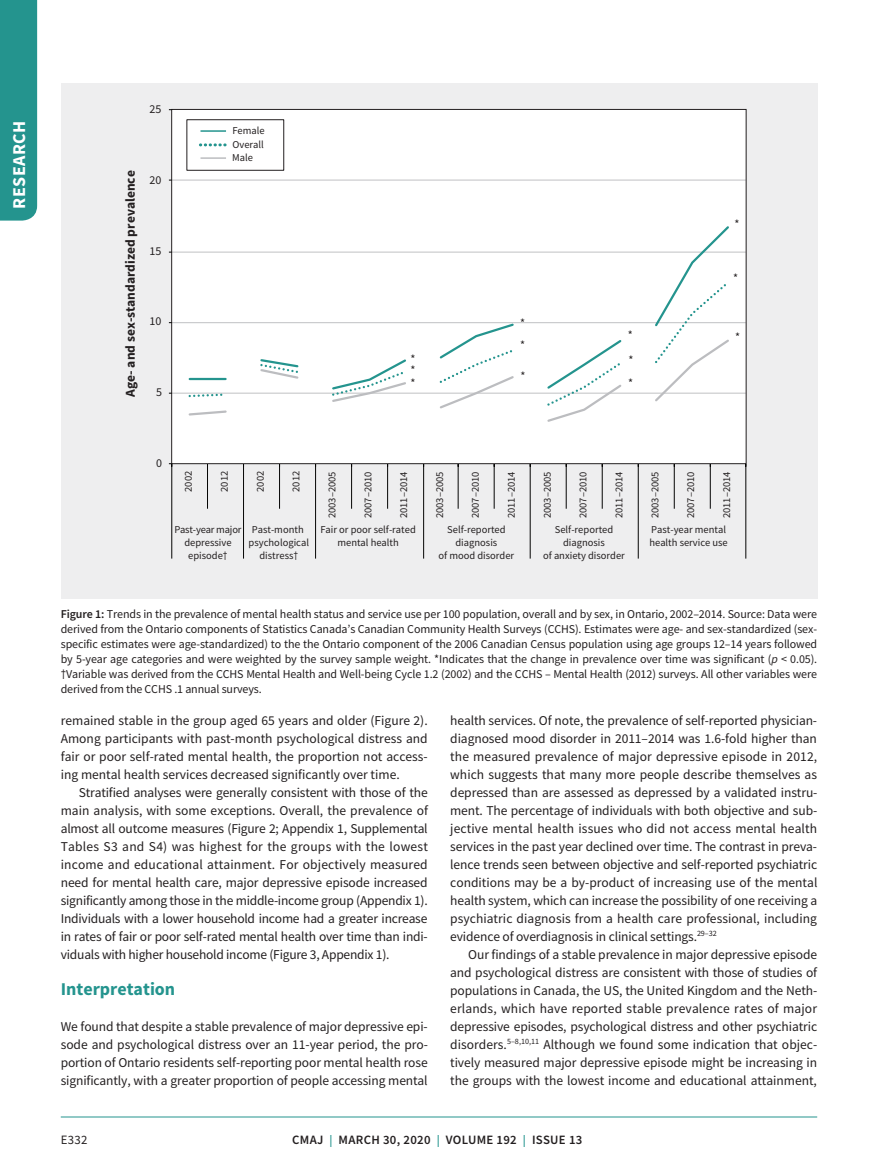
<style>
.page{position:relative;width:878px;height:1175px;background:#fff}
.page>*{position:absolute;margin:0;border:0;box-sizing:border-box;transform-origin:0 0}
.t1{font:700 18px "Source Sans Pro";color:#24948e}
.t2{font:700 18px "Source Sans Pro";letter-spacing:.025em;color:#fff}
.t3{font:13.5px/18px "Source Sans Pro";letter-spacing:-.01em;color:#231f20;text-align:justify}
.t4{font:700 13.5px "Source Sans Pro";color:#231f20}
.t5{font:600 12.75px "Source Sans Pro";letter-spacing:.025em;color:#231f20}
.t6{font:12.75px "Source Sans Pro";color:#231f20}
.t7{font:12px/15px "Source Sans Pro";letter-spacing:-.01em;color:#231f20;text-align:justify}
.t8{font:10.5px/12.6px "Source Sans Pro";color:#231f20;text-align:center}
.s1{font-weight:600}
.s2{font-style:italic}
.s3{font-size:12px;color:#24948e}
</style>
<div class="page">
<div style="left:0;top:0;width:37px;height:220px;background:#24948e"></div>
<hr style="left:61px;top:1116px;width:756px;height:1px;background:#24948e">
<div style="left:61px;top:83px;width:756px;height:516px;background:#eeeeef"></div>
<div style="left:171px;top:109px;width:575px;height:354px;background:#fff"></div>
<hr style="left:172px;top:392px;width:573px;height:2px;background:#c7c8ca">
<hr style="left:172px;top:322px;width:573px;height:1px;background:#c7c8ca">
<hr style="left:172px;top:251px;width:573px;height:2px;background:#c7c8ca">
<hr style="left:172px;top:179px;width:573px;height:2px;background:#c7c8ca">
<svg style="left:188px;top:393px;width:34px;height:4px"></svg>
<svg style="left:188px;top:410px;width:39px;height:6px"></svg>
<hr style="left:190px;top:378px;width:35px;height:2px;background:#24948e">
<svg style="left:260px;top:359px;width:39px;height:20px"></svg>
<svg style="left:330px;top:359px;width:78px;height:43px"></svg>
<svg style="left:438px;top:323px;width:77px;height:86px"></svg>
<svg style="left:545px;top:340px;width:78px;height:82px"></svg>
<svg style="left:653px;top:226px;width:78px;height:176px"></svg>
<hr style="left:171px;top:464px;width:1px;height:45px;background:#050504">
<hr style="left:207px;top:464px;width:1px;height:45px;background:#050504">
<hr style="left:243px;top:464px;width:1px;height:45px;background:#050504">
<hr style="left:279px;top:464px;width:1px;height:45px;background:#050504">
<hr style="left:315px;top:464px;width:1px;height:45px;background:#050504">
<hr style="left:351px;top:464px;width:1px;height:45px;background:#050504">
<hr style="left:387px;top:464px;width:1px;height:45px;background:#050504">
<hr style="left:423px;top:464px;width:1px;height:45px;background:#050504">
<hr style="left:458px;top:464px;width:1px;height:45px;background:#050504">
<hr style="left:494px;top:464px;width:1px;height:45px;background:#050504">
<hr style="left:530px;top:464px;width:1px;height:45px;background:#050504">
<hr style="left:566px;top:464px;width:1px;height:45px;background:#050504">
<hr style="left:602px;top:464px;width:1px;height:45px;background:#050504">
<hr style="left:638px;top:464px;width:1px;height:45px;background:#050504">
<hr style="left:674px;top:464px;width:1px;height:45px;background:#050504">
<hr style="left:710px;top:464px;width:1px;height:45px;background:#050504">
<hr style="left:745px;top:464px;width:1px;height:45px;background:#050504">
<hr style="left:171px;top:509px;width:1px;height:49px;background:#050504">
<hr style="left:243px;top:509px;width:1px;height:49px;background:#050504">
<hr style="left:315px;top:509px;width:1px;height:49px;background:#050504">
<hr style="left:423px;top:509px;width:1px;height:49px;background:#050504">
<hr style="left:530px;top:509px;width:1px;height:49px;background:#050504">
<hr style="left:638px;top:509px;width:1px;height:49px;background:#050504">
<hr style="left:745px;top:509px;width:1px;height:49px;background:#050504">
<div style="left:186px;top:119px;width:98px;height:52px;border:1px solid #231f20"></div>
<hr style="left:200px;top:130px;width:26px;height:2px;background:#24948e">
<hr style="left:200px;top:157px;width:26px;height:2px;background:#bcbdc0">
<svg style="left:200px;top:143px;width:27px;height:3px"></svg>
<h1 class="t2" style="left:7px;top:208px;width:89px;rotate:-90deg">RESEARCH</h1>
<p class="t7" style="left:149px;top:102px;width:13px">25</p>
<p class="t4" style="left:121px;top:397px;width:228px;rotate:-90deg">Age- and sex-standardized prevalence</p>
<p class="t7" style="left:149px;top:173px;width:13px">20</p>
<p class="t7" style="left:149px;top:244px;width:13px">15</p>
<p class="t7" style="left:149px;top:315px;width:13px">10</p>
<p class="t7" style="left:156px;top:385px;width:7px">5</p>
<p class="t8" style="left:232px;top:125px;width:34px;line-height:13.5px;text-align:justify">Female Overall Male</p>
<p class="t7" style="left:410px;top:354px;width:7px;line-height:11.1px">* *</p>
<p class="t7" style="left:410px;top:376px;width:7px">*</p>
<p class="t7" style="left:520px;top:313px;width:7px;line-height:21.9px">* *</p>
<p class="t7" style="left:520px;top:369px;width:7px">*</p>
<p class="t7" style="left:627px;top:324px;width:7px;line-height:24.3px">* * *</p>
<p class="t7" style="left:734px;top:218px;width:7px">*</p>
<p class="t7" style="left:733px;top:271px;width:7px">*</p>
<p class="t7" style="left:735px;top:331px;width:7px">*</p>
<p class="t7" style="left:156px;top:456px;width:7px">0</p>
<p class="t8" style="left:183px;top:492px;width:22px;rotate:-90deg">2002</p>
<p class="t8" style="left:219px;top:492px;width:22px;rotate:-90deg">2012</p>
<p class="t8" style="left:255px;top:492px;width:22px;rotate:-90deg">2002</p>
<p class="t8" style="left:291px;top:492px;width:22px;rotate:-90deg">2012</p>
<p class="t8" style="left:326px;top:518px;width:48px;rotate:-90deg">2003–2005</p>
<p class="t8" style="left:362px;top:518px;width:48px;rotate:-90deg">2007–2010</p>
<p class="t8" style="left:398px;top:518px;width:48px;rotate:-90deg">2011–2014</p>
<p class="t8" style="left:434px;top:518px;width:48px;rotate:-90deg">2003–2005</p>
<p class="t8" style="left:470px;top:518px;width:48px;rotate:-90deg">2007–2010</p>
<p class="t8" style="left:506px;top:518px;width:48px;rotate:-90deg">2011–2014</p>
<p class="t8" style="left:542px;top:518px;width:48px;rotate:-90deg">2003–2005</p>
<p class="t8" style="left:577px;top:518px;width:48px;rotate:-90deg">2007–2010</p>
<p class="t8" style="left:613px;top:518px;width:48px;rotate:-90deg">2011–2014</p>
<p class="t8" style="left:649px;top:518px;width:48px;rotate:-90deg">2003–2005</p>
<p class="t8" style="left:685px;top:518px;width:48px;rotate:-90deg">2007–2010</p>
<p class="t8" style="left:721px;top:518px;width:48px;rotate:-90deg">2011–2014</p>
<p class="t8" style="left:174px;top:524px;width:69px">Past-year major depressive episode†</p>
<p class="t8" style="left:249px;top:524px;width:62px">Past-month psychological distress†</p>
<p class="t8" style="left:320px;top:524px;width:97px">Fair or poor self-rated mental health</p>
<p class="t8" style="left:438px;top:524px;width:77px">Self-reported diagnosis<br>of mood disorder</p>
<p class="t8" style="left:543px;top:524px;width:83px">Self-reported diagnosis<br>of anxiety disorder</p>
<p class="t8" style="left:649px;top:524px;width:80px;text-align:left">Past-year mental health service use</p>
<p class="t7" style="left:61px;top:606px;width:758px"><span class="s1">Figure 1:</span> Trends in the prevalence of mental health status and service use per 100 population, overall and by sex, in Ontario, 2002–2014. Source: Data were derived from the Ontario components of Statistics Canada’s Canadian Community Health Surveys (CCHS). Estimates were age- and sex-standardized (sex&shy;specific estimates were age-standardized) to the the Ontario component of the 2006 Canadian Census population using age groups 12–14 years followed by 5-year age categories and were weighted by the survey sample weight. *Indicates that the change in prevalence over time was significant (<span class="s2">p</span> &lt; 0.05). †Variable was derived from the CCHS Mental Health and Well-being Cycle 1.2 (2002) and the CCHS – Mental Health (2012) surveys. All other variables were derived from the CCHS .1 annual surveys.</p>
<p class="t3" style="left:61px;top:711px;width:368px">remained stable in the group aged 65 years and older (Figure 2).<br>Among participants with past-month psychological distress and fair or poor self-rated mental health, the proportion not access&shy;ing mental health services decreased significantly over time.</p>
<p class="t3" style="left:61px;top:783px;width:369px;text-indent:18px">Stratified analyses were generally consistent with those of the main analysis, with some exceptions. Overall, the prevalence of almost all outcome measures (Figure 2; Appendix 1, Supplemental Tables S3 and S4) was highest for the groups with the lowest income and educational attainment. For objectively measured need for mental health care, major depressive episode increased significantly among those in the middle-income group (Appendix 1).<br>Individuals with a lower household income had a greater increase in rates of fair or poor self-rated mental health over time than indi&shy;viduals with higher household income (Figure 3, Appendix 1).</p>
<h1 class="t1" style="left:61px;top:976px;width:116px">Interpretation</h1>
<p class="t3" style="left:61px;top:1017px;width:368px">We found that despite a stable prevalence of major depressive epi&shy;sode and psychological distress over an 11-year period, the pro&shy;portion of Ontario residents self-reporting poor mental health rose significantly, with a greater proportion of people accessing mental</p>
<p class="t3" style="left:450px;top:711px;width:369px">health services. Of note, the prevalence of self-reported physician&shy;diagnosed mood disorder in 2011–2014 was 1.6-fold higher than the measured prevalence of major depressive episode in 2012, which suggests that many more people describe themselves as depressed than are assessed as depressed by a validated instru&shy;ment. The percentage of individuals with both objective and sub&shy;jective mental health issues who did not access mental health services in the past year declined over time. The contrast in preva&shy;lence trends seen between objective and self-reported psychiatric conditions may be a by-product of increasing use of the mental health system, which can increase the possibility of one receiving a psychiatric diagnosis from a health care professional, including evidence of overdiagnosis in clinical settings.<sup>29–32</sup></p>
<p class="t3" style="left:450px;top:945px;width:368px;text-indent:18px">Our findings of a stable prevalence in major depressive episode and psychological distress are consistent with those of studies of populations in Canada, the US, the United Kingdom and the Neth&shy;erlands, which have reported stable prevalence rates of major depressive episodes, psychological distress and other psychiatric disorders.<sup>5–8,10,11</sup> Although we found some indication that objec&shy;tively measured major depressive episode might be increasing in the groups with the lowest income and educational attainment,</p>
<p class="t6" style="left:61px;top:1132px;width:28px">E332</p>
<p class="t5" style="left:292px;top:1131px;width:292px">CMAJ <span class="s3">|</span> MARCH 30, 2020 <span class="s3">|</span> VOLUME 192 <span class="s3">|</span> ISSUE 13</p>
</div>
